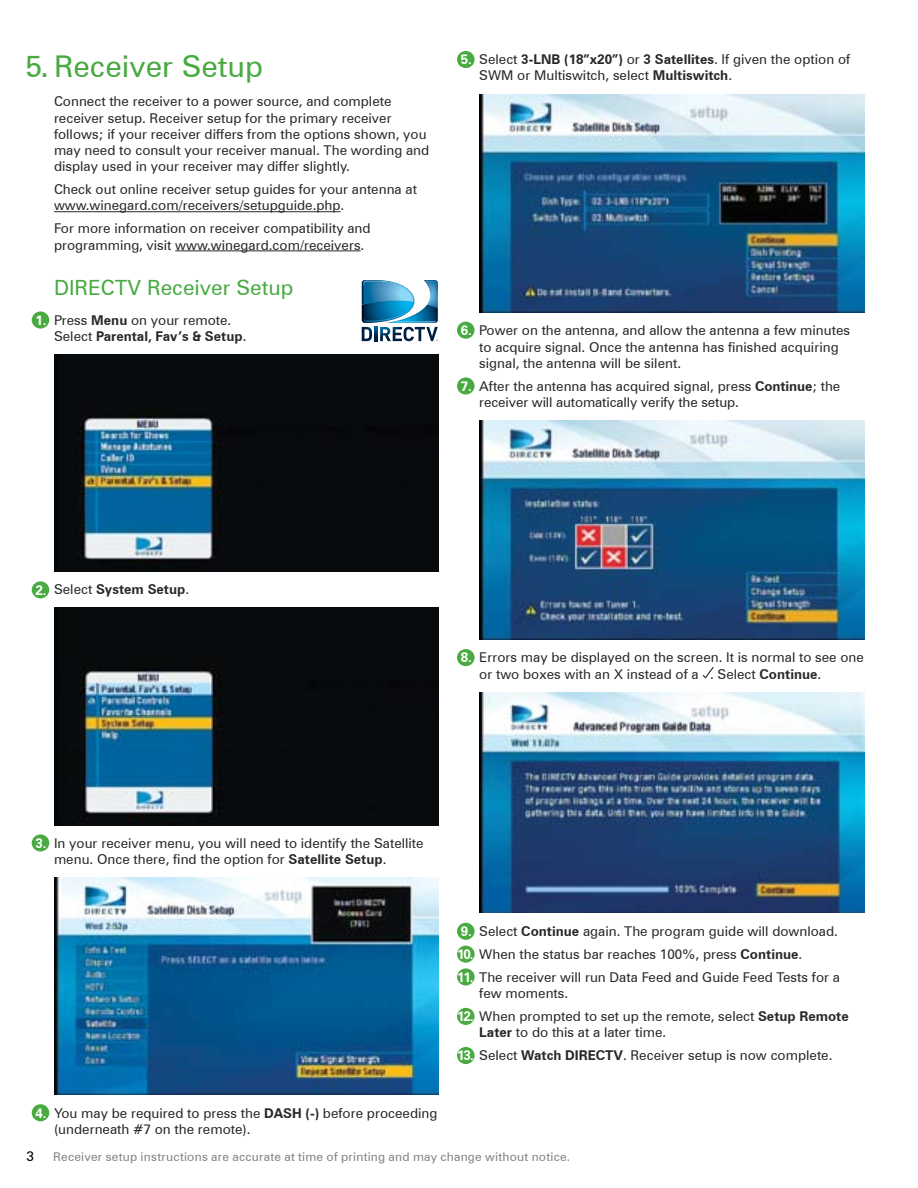
<style>
.page{position:relative;width:918px;height:1188px;background:#fff}
.page>*{position:absolute;margin:0;border:0;box-sizing:border-box;transform-origin:0 0}
.t1{font:30px "Zurich BT";color:#49aa42}
.t2{font:21px "Zurich BT";color:#49aa42}
.t3{font:13.5px/16.2px "Zurich BT";color:#292829}
.t4{font:700 13.5px "Zurich BT";color:#fff}
.t5{font:700 13.5px "Zurich BT";color:#292829}
.t6{font:13.5px "Zurich BT";color:#000}
.t7{font:12px "Zurich BT";letter-spacing:.02em;color:#808285}
.s1{font-weight:700}
.s2{font-weight:400}
.s3{font-weight:700;color:#fff}
</style>
<div class="page">
<div style="left:457px;top:946px;width:18px;height:17px;background:#49aa42;border-radius:50%"></div>
<div style="left:32px;top:311px;width:17px;height:18px;background:#49aa42;border-radius:50%"></div>
<div style="left:32px;top:581px;width:17px;height:17px;background:#49aa42;border-radius:50%"></div>
<div style="left:32px;top:834px;width:17px;height:17px;background:#49aa42;border-radius:50%"></div>
<div style="left:32px;top:1104px;width:17px;height:17px;background:#49aa42;border-radius:50%"></div>
<div style="left:457px;top:51px;width:18px;height:17px;background:#49aa42;border-radius:50%"></div>
<div style="left:457px;top:322px;width:18px;height:17px;background:#49aa42;border-radius:50%"></div>
<div style="left:457px;top:377px;width:18px;height:18px;background:#49aa42;border-radius:50%"></div>
<div style="left:457px;top:649px;width:18px;height:17px;background:#49aa42;border-radius:50%"></div>
<div style="left:457px;top:923px;width:18px;height:17px;background:#49aa42;border-radius:50%"></div>
<div style="left:457px;top:968px;width:18px;height:18px;background:#49aa42;border-radius:50%"></div>
<div style="left:457px;top:1008px;width:18px;height:17px;background:#49aa42;border-radius:50%"></div>
<div style="left:457px;top:1047px;width:18px;height:17px;background:#49aa42;border-radius:50%"></div>
<hr style="left:54px;top:211px;width:287px;height:1px;background:#292829">
<hr style="left:175px;top:250px;width:186px;height:1px;background:#292829">
<svg style="left:702px;top:667px;width:12px;height:12px"></svg>
<img style="left:480px;top:692px;width:384px;height:220px">
<img style="left:479px;top:421px;width:385px;height:218px">
<img style="left:479px;top:94px;width:385px;height:218px">
<img style="left:54px;top:608px;width:385px;height:217px">
<img style="left:54px;top:877px;width:385px;height:218px">
<img style="left:54px;top:354px;width:385px;height:218px">
<svg style="left:362px;top:280px;width:76px;height:61px"></svg>
<h1 class="t1" style="left:25px;top:48px;width:239px">5. Receiver Setup</h1>
<p class="t4" style="left:36px;top:312px;width:13px">1.</p>
<p class="t3" style="left:54px;top:93px;width:377px">Connect the receiver to a power source, and complete receiver setup. Receiver setup for the primary receiver follows; if your receiver differs from the options shown, you may need to consult your receiver manual. The wording and display used in your receiver may differ slightly.</p>
<p class="t3" style="left:54px;top:181px;width:365px">Check out online receiver setup guides for your antenna at www.winegard.com/receivers/setupguide.php.</p>
<p class="t3" style="left:54px;top:220px;width:318px">For more information on receiver compatibility and programming, visit www.winegard.com/receivers.</p>
<h2 class="t2" style="left:54px;top:275px;width:241px">DIRECTV Receiver Setup</h2>
<p class="t3" style="left:54px;top:312px;width:194px">Press <span class="s1">Menu</span> on your remote.<br>Select <span class="s1">Parental, Fav’s &amp; Setup</span>.</p>
<p class="t4" style="left:461px;top:51px;width:13px">5.</p>
<p class="t3" style="left:479px;top:51px;width:373px">Select <span class="s1">3-LNB (18”x20”)</span> or <span class="s1">3 Satellites</span>. If given the option of<br>SWM or Multiswitch, select <span class="s1">Multiswitch</span>.</p>
<p class="t4" style="left:461px;top:322px;width:13px">6.</p>
<p class="t4" style="left:461px;top:378px;width:13px">7.</p>
<p class="t3" style="left:479px;top:322px;width:372px">Power on the antenna, and allow the antenna a few minutes to acquire signal. Once the antenna has finished acquiring signal, the antenna will be silent.</p>
<p class="t3" style="left:479px;top:378px;width:363px">After the antenna has acquired signal, press <span class="s1">Continue</span>; the receiver will automatically verify the setup.</p>
<p class="t4" style="left:36px;top:582px;width:13px">2.</p>
<p class="t5" style="left:54px;top:581px;width:137px"><span class="s2">Select</span> System Setup<span class="s2">.</span></p>
<p class="t4" style="left:461px;top:649px;width:13px">8.</p>
<p class="t3" style="left:479px;top:649px;width:386px">Errors may be displayed on the screen. It is normal to see one or two boxes with an X instead of a . Select <span class="s1">Continue</span>.</p>
<p class="t4" style="left:36px;top:835px;width:13px">3.</p>
<p class="t3" style="left:54px;top:835px;width:371px">In your receiver menu, you will need to identify the Satellite menu. Once there, find the option for <span class="s1">Satellite Setup</span>.</p>
<p class="t4" style="left:36px;top:1105px;width:13px">4.</p>
<p class="t3" style="left:54px;top:1105px;width:385px">You may be required to press the <span class="s1">DASH (-)</span> before proceeding (underneath #7 on the remote).</p>
<p class="t3" style="left:479px;top:923px;width:360px">Select <span class="s1">Continue</span> again. The program guide will download.</p>
<p class="t4" style="left:461px;top:923px;width:13px">9.</p>
<p class="t3" style="left:457px;top:969px;width:384px"><span class="s3">11.</span> The receiver will run Data Feed and Guide Feed Tests for a</p>
<p class="t3" style="left:457px;top:1008px;width:393px"><span class="s3">12.</span> When prompted to set up the remote, select <span class="s1">Setup Remote</span></p>
<p class="t3" style="left:457px;top:1047px;width:377px"><span class="s3">13.</span> Select <span class="s1">Watch DIRECTV</span>. Receiver setup is now complete.</p>
<p class="t3" style="left:457px;top:946px;width:347px"><span class="s3">10.</span> When the status bar reaches 100%, press <span class="s1">Continue</span>.</p>
<p class="t3" style="left:479px;top:985px;width:91px">few moments.</p>
<p class="t3" style="left:479px;top:1024px;width:188px"><span class="s1">Later</span> to do this at a later time.</p>
<p class="t6" style="left:27px;top:1148px;width:9px">3</p>
<p class="t7" style="left:53px;top:1149px;width:519px">Receiver setup instructions are accurate at time of printing and may change without notice.</p>
</div>
